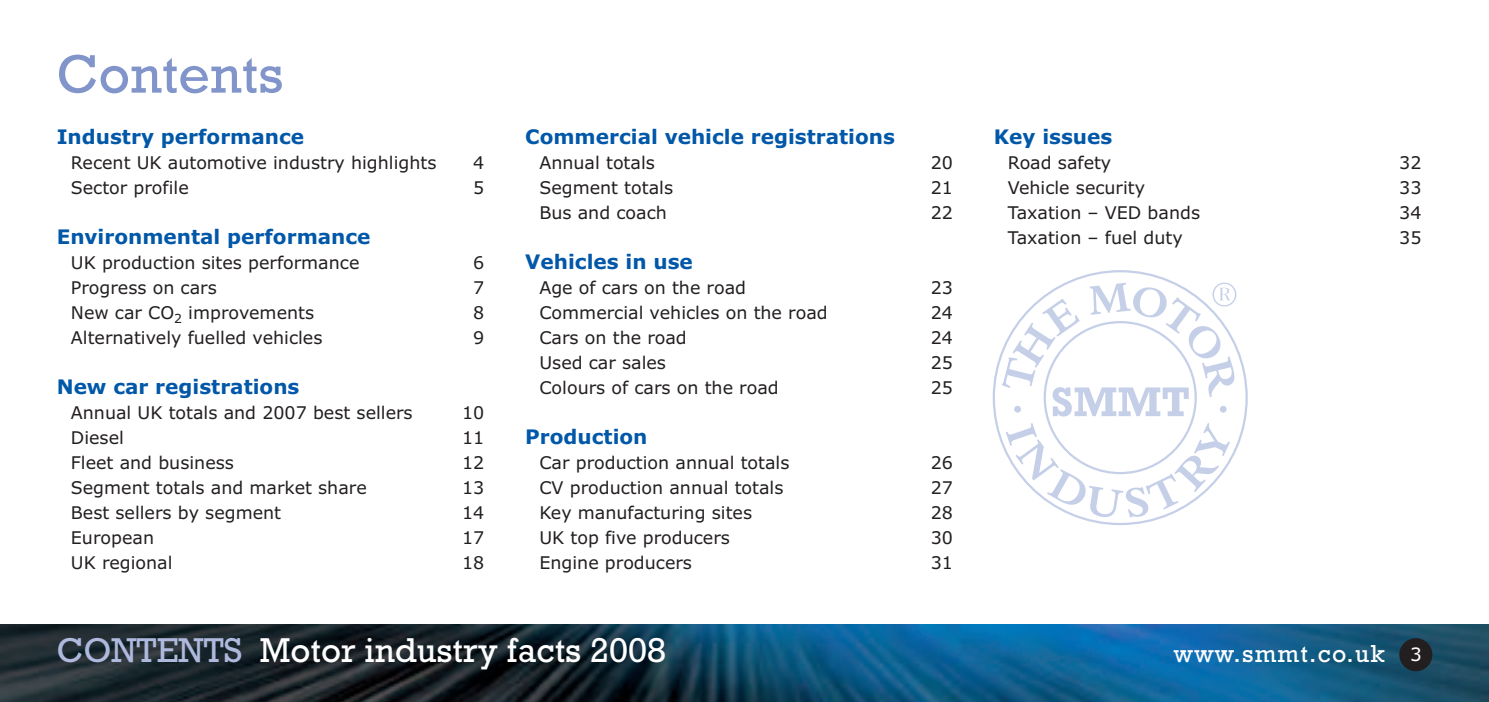
<style>
.page{position:relative;width:1489px;height:702px;background:#fff}
.page>*{position:absolute;margin:0;border:0;box-sizing:border-box;transform-origin:0 0}
.t1{font:55px "Rockwell";color:#8295cb}
.t2{font:35px "Rockwell";color:#fff}
.t3{font:25px "Rockwell";letter-spacing:.05em;color:#fff}
.t4{font:700 20px "Verdana";color:#0157a8}
.t5{font:17.5px "Verdana";color:#231f20}
.s1{color:#aeb9dd}
.s2{font-family:"Verdana";font-size:18.5px}
</style>
<div class="page">
<img style="left:0;top:624px;width:1488px;height:78px">
<div style="left:1399px;top:638px;width:33px;height:33px;background:#231f20;border-radius:50%"></div>
<svg style="left:992px;top:270px;width:255px;height:255px"></svg>
<svg style="left:1005px;top:423px;width:224px;height:94px"></svg>
<svg style="left:1001px;top:282px;width:235px;height:134px"></svg>
<h1 class="t1" style="left:57px;top:41px;width:228px">Contents</h1>
<p class="t4" style="left:57px;top:125px;width:249px">Industry performance</p>
<p class="t5" style="left:71px;top:153px;width:367px">Recent UK automotive industry highlights</p>
<p class="t5" style="left:473px;top:153px;width:13px">4</p>
<p class="t5" style="left:71px;top:178px;width:119px">Sector profile</p>
<p class="t5" style="left:473px;top:178px;width:13px">5</p>
<p class="t4" style="left:57px;top:225px;width:315px">Environmental performance</p>
<p class="t5" style="left:71px;top:253px;width:290px">UK production sites performance</p>
<p class="t5" style="left:473px;top:253px;width:13px">6</p>
<p class="t5" style="left:71px;top:278px;width:147px">Progress on cars</p>
<p class="t5" style="left:473px;top:278px;width:13px">7</p>
<p class="t5" style="left:71px;top:303px;width:245px">New car CO<sub>2</sub> improvements</p>
<p class="t5" style="left:473px;top:303px;width:13px">8</p>
<p class="t5" style="left:71px;top:328px;width:253px">Alternatively fuelled vehicles</p>
<p class="t5" style="left:473px;top:328px;width:13px">9</p>
<p class="t4" style="left:57px;top:375px;width:244px">New car registrations</p>
<p class="t5" style="left:71px;top:403px;width:343px">Annual UK totals and 2007 best sellers</p>
<p class="t5" style="left:462px;top:403px;width:24px">10</p>
<p class="t5" style="left:71px;top:428px;width:55px">Diesel</p>
<p class="t5" style="left:462px;top:428px;width:24px">11</p>
<p class="t5" style="left:71px;top:453px;width:165px">Fleet and business</p>
<p class="t5" style="left:462px;top:453px;width:24px">12</p>
<p class="t5" style="left:71px;top:478px;width:297px">Segment totals and market share</p>
<p class="t5" style="left:462px;top:478px;width:24px">13</p>
<p class="t5" style="left:71px;top:503px;width:212px">Best sellers by segment</p>
<p class="t5" style="left:462px;top:503px;width:24px">14</p>
<p class="t5" style="left:71px;top:528px;width:85px">European</p>
<p class="t5" style="left:462px;top:528px;width:24px">17</p>
<p class="t5" style="left:71px;top:553px;width:103px">UK regional</p>
<p class="t5" style="left:462px;top:553px;width:24px">18</p>
<p class="t4" style="left:525px;top:125px;width:371px">Commercial vehicle registrations</p>
<p class="t5" style="left:539px;top:153px;width:117px">Annual totals</p>
<p class="t5" style="left:930px;top:153px;width:24px">20</p>
<p class="t5" style="left:539px;top:178px;width:135px">Segment totals</p>
<p class="t5" style="left:930px;top:178px;width:24px">21</p>
<p class="t5" style="left:539px;top:203px;width:129px">Bus and coach</p>
<p class="t5" style="left:930px;top:203px;width:24px">22</p>
<p class="t4" style="left:525px;top:250px;width:169px">Vehicles in use</p>
<p class="t5" style="left:539px;top:278px;width:208px">Age of cars on the road</p>
<p class="t5" style="left:930px;top:278px;width:24px">23</p>
<p class="t5" style="left:539px;top:303px;width:290px">Commercial vehicles on the road</p>
<p class="t5" style="left:930px;top:303px;width:24px">24</p>
<p class="t5" style="left:539px;top:328px;width:149px">Cars on the road</p>
<p class="t5" style="left:930px;top:328px;width:24px">24</p>
<p class="t5" style="left:539px;top:353px;width:128px">Used car sales</p>
<p class="t5" style="left:930px;top:353px;width:24px">25</p>
<p class="t5" style="left:539px;top:378px;width:241px">Colours of cars on the road</p>
<p class="t5" style="left:930px;top:378px;width:24px">25</p>
<p class="t4" style="left:525px;top:425px;width:124px">Production</p>
<p class="t5" style="left:539px;top:453px;width:252px">Car production annual totals</p>
<p class="t5" style="left:930px;top:453px;width:24px">26</p>
<p class="t5" style="left:539px;top:478px;width:246px">CV production annual totals</p>
<p class="t5" style="left:930px;top:478px;width:24px">27</p>
<p class="t5" style="left:539px;top:503px;width:214px">Key manufacturing sites</p>
<p class="t5" style="left:930px;top:503px;width:24px">28</p>
<p class="t5" style="left:539px;top:528px;width:192px">UK top five producers</p>
<p class="t5" style="left:930px;top:528px;width:24px">30</p>
<p class="t5" style="left:539px;top:553px;width:154px">Engine producers</p>
<p class="t5" style="left:930px;top:553px;width:24px">31</p>
<p class="t4" style="left:993px;top:125px;width:120px">Key issues</p>
<p class="t5" style="left:1007px;top:153px;width:105px">Road safety</p>
<p class="t5" style="left:1398px;top:153px;width:24px">32</p>
<p class="t5" style="left:1007px;top:178px;width:139px">Vehicle security</p>
<p class="t5" style="left:1398px;top:178px;width:24px">33</p>
<p class="t5" style="left:1007px;top:203px;width:194px">Taxation – VED bands</p>
<p class="t5" style="left:1398px;top:203px;width:24px">34</p>
<p class="t5" style="left:1007px;top:228px;width:176px">Taxation – fuel duty</p>
<p class="t5" style="left:1398px;top:228px;width:24px">35</p>
<h2 class="t2" style="left:57px;top:629px;width:610px"><span class="s1">CONTENTS</span> Motor industry facts 2008</h2>
<h3 class="t3" style="left:1173px;top:638px;width:249px">www.smmt.co.uk <span class="s2">3</span></h3>
</div>
